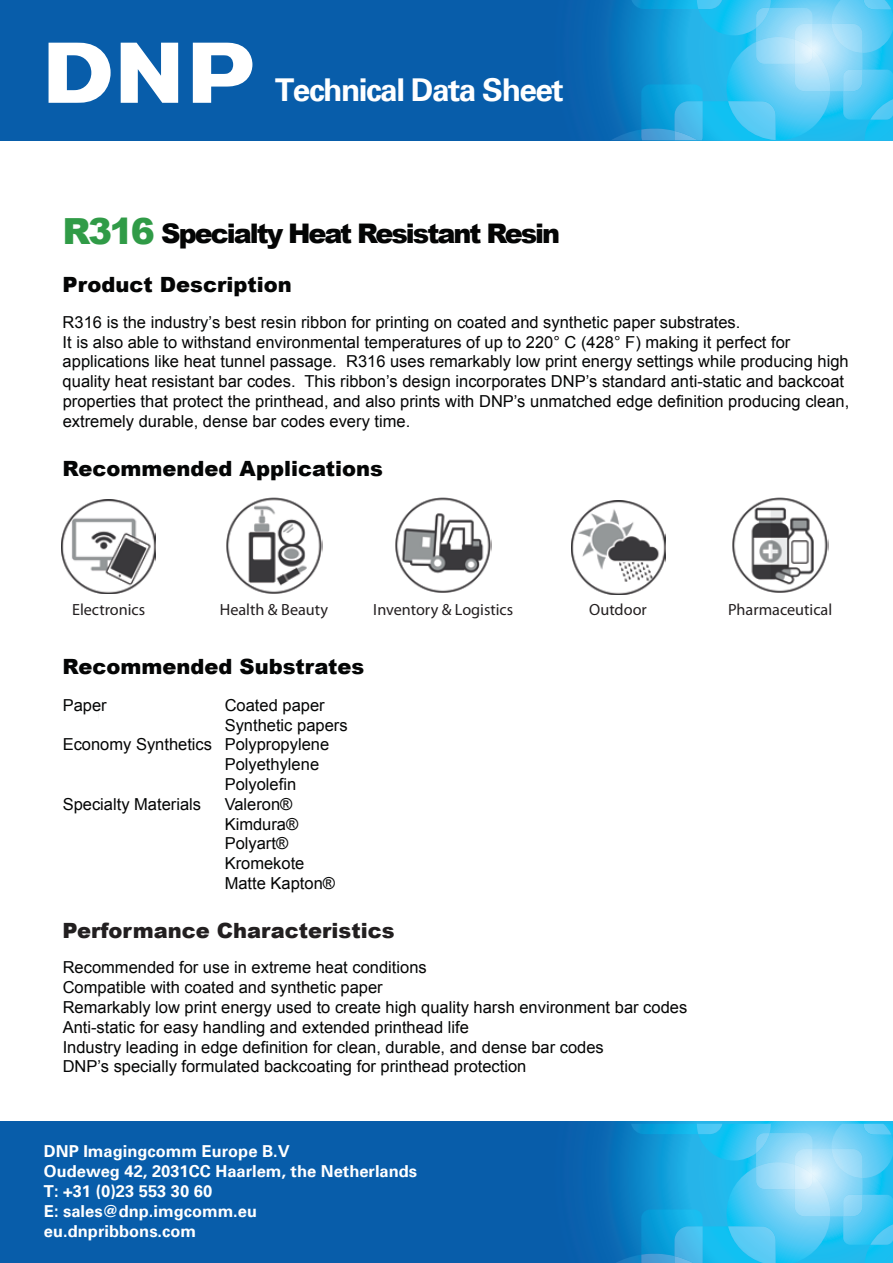
<style>
.page{position:relative;width:893px;height:1263px;background:#fff}
.page>*{position:absolute;margin:0;border:0;box-sizing:border-box;transform-origin:0 0}
.t1{font:700 31.5px "Univers";letter-spacing:-.045em;color:#fff}
.t2{font:900 27px "Arial";letter-spacing:-.075em;color:#040505}
.t3{font:900 21px "Arial";color:#040505}
.t4{font:900 21px "Arial";color:#221f20}
.t5{font:16.5px/19.8px "Arial";color:#040505}
.t6{font:700 16.5px/19.8px "Univers";color:#fff}
.t7{font:16.2px "Myriad Pro";color:#231f20}
.s1{font-size:36px;color:#309b47}
</style>
<div class="page">
<div style="left:0;top:0;width:893px;height:141px;background:#085daa"></div>
<svg style="left:611px;top:0;width:282px;height:140px;background:#44bae9"></svg>
<svg style="left:49px;top:43px;width:62px;height:60px"></svg>
<svg style="left:121px;top:43px;width:57px;height:60px"></svg>
<svg style="left:193px;top:43px;width:59px;height:60px"></svg>
<div style="left:0;top:1121px;width:893px;height:142px;background:#085daa"></div>
<svg style="left:615px;top:1124px;width:278px;height:139px;background:#45bbea"></svg>
<img style="left:62px;top:499px;width:94px;height:94px">
<img style="left:226px;top:497px;width:97px;height:97px">
<img style="left:395px;top:497px;width:97px;height:96px">
<img style="left:571px;top:500px;width:94px;height:94px">
<img style="left:732px;top:497px;width:97px;height:96px">
<h1 class="t1" style="left:275px;top:71px;width:290px">Technical Data Sheet</h1>
<h2 class="t2" style="left:63px;top:214px;width:499px"><span class="s1">R316</span> Specialty Heat Resistant Resin</h2>
<p class="t3" style="left:63px;top:269px;width:231px">Product Description</p>
<p class="t5" style="left:63px;top:312px;width:788px">R316 is the industry’s best resin ribbon for printing on coated and synthetic paper substrates.<br>It is also able to withstand environmental temperatures of up to 220° C (428° F) making it perfect for applications like heat tunnel passage. R316 uses remarkably low print energy settings while producing high quality heat resistant bar codes. This ribbon’s design incorporates DNP’s standard anti-static and backcoat properties that protect the printhead, and also prints with DNP’s unmatched edge definition producing clean, extremely durable, dense bar codes every time.</p>
<p class="t3" style="left:63px;top:453px;width:322px">Recommended Applications</p>
<p class="t7" style="left:72px;top:599px;width:75px">Electronics</p>
<p class="t7" style="left:220px;top:600px;width:110px">Health &amp; Beauty</p>
<p class="t7" style="left:373px;top:599px;width:141px">Inventory &amp; Logistics</p>
<p class="t7" style="left:589px;top:600px;width:59px">Outdoor</p>
<p class="t7" style="left:728px;top:599px;width:106px">Pharmaceutical</p>
<p class="t3" style="left:63px;top:652px;width:303px">Recommended Substrates</p>
<p class="t5" style="left:63px;top:695px;width:46px">Paper</p>
<p class="t5" style="left:225px;top:695px;width:101px">Coated paper</p>
<p class="t5" style="left:225px;top:715px;width:124px">Synthetic papers</p>
<p class="t5" style="left:63px;top:735px;width:268px">Economy Synthetics Polypropylene</p>
<p class="t5" style="left:225px;top:755px;width:96px">Polyethylene</p>
<p class="t5" style="left:225px;top:774px;width:73px">Polyolefin</p>
<p class="t5" style="left:63px;top:794px;width:140px">Specialty Materials</p>
<p class="t5" style="left:225px;top:794px;width:112px">Valeron®<br>Kimdura®<br>Polyart®<br>Kromekote<br>Matte Kapton®</p>
<p class="t4" style="left:63px;top:915px;width:333px">Performance Characteristics</p>
<p class="t5" style="left:63px;top:958px;width:626px">Recommended for use in extreme heat conditions<br>Compatible with coated and synthetic paper<br>Remarkably low print energy used to create high quality harsh environment bar codes Anti-static for easy handling and extended printhead life<br>Industry leading in edge definition for clean, durable, and dense bar codes<br>DNP’s specially formulated backcoating for printhead protection</p>
<p class="t6" style="left:44px;top:1142px;width:375px">DNP Imagingcomm Europe B.V<br>Oudeweg 42, 2031CC Haarlem, the Netherlands<br>T: +31 (0)23 553 30 60<br>E: sales@dnp.imgcomm.eu<br>eu.dnpribbons.com</p>
</div>
